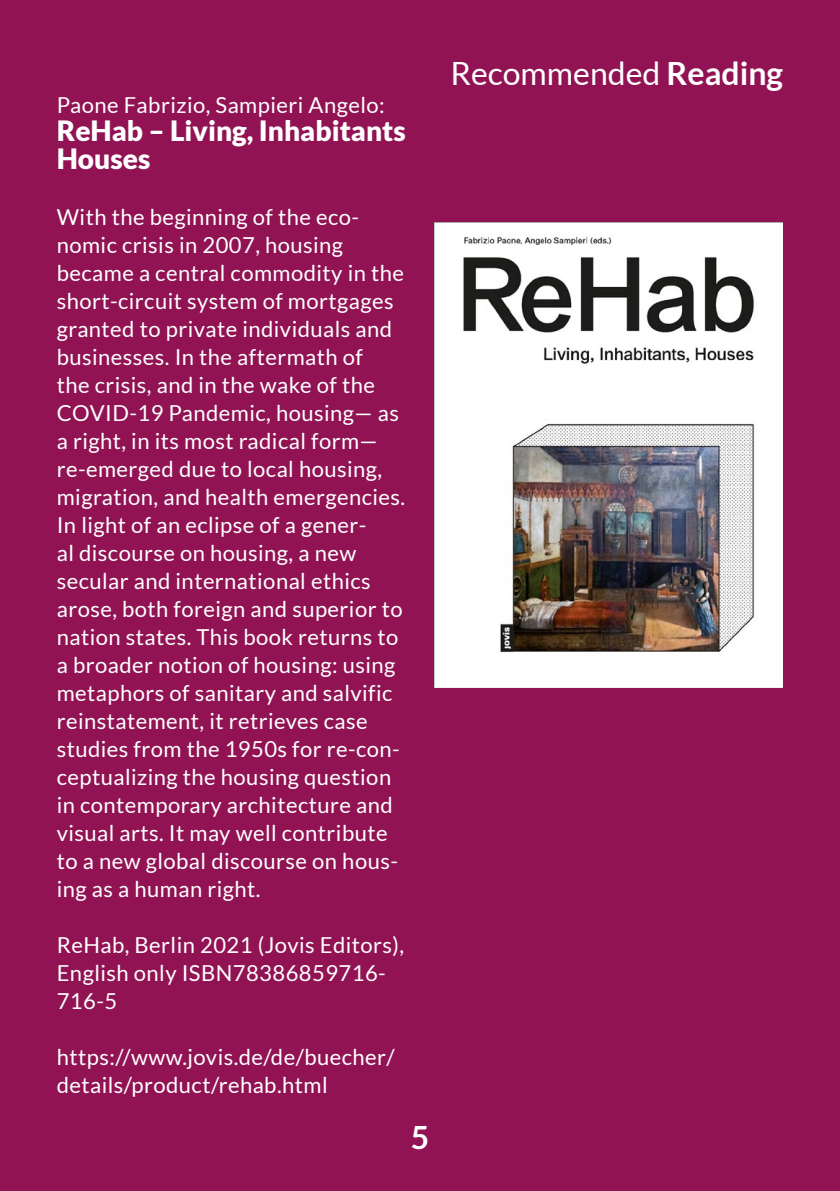
<style>
.page{position:relative;width:840px;height:1191px;background:#fff}
.page>*{position:absolute;margin:0;border:0;box-sizing:border-box;transform-origin:0 0}
.t1{font:32px "Lato";color:#fff}
.t2{font:700 32px "Lato";color:#fff}
.t3{font:900 28px/28px "Lato";color:#fff}
.t4{font:22px/28px "Lato";letter-spacing:.02em;color:#fff}
.s1{font-weight:700}
</style>
<div class="page">
<div style="left:0;top:0;width:839px;height:1191px;background:#911354"></div>
<img style="left:434px;top:223px;width:348px;height:464px">
<p class="t4" style="left:57px;top:91px;width:329px">Paone Fabrizio, Sampieri Angelo:</p>
<p class="t3" style="left:57px;top:116px;width:350px">ReHab – Living, Inhabitants<br>Houses</p>
<p class="t4" style="left:57px;top:203px;width:350px">With the beginning of the eco&shy;nomic crisis in 2007, housing became a central commodity in the short-circuit system of mortgages granted to private individuals and businesses. In the aftermath of<br>the crisis, and in the wake of the<br>COVID-19 Pandemic, housing— as a right, in its most radical form— re-emerged due to local housing, migration, and health emergencies.<br>In light of an eclipse of a gener-<br>al discourse on housing, a new secular and international ethics arose, both foreign and superior to nation states. This book returns to a broader notion of housing: using metaphors of sanitary and salvific reinstatement, it retrieves case studies from the 1950s for re-con&shy;ceptualizing the housing question in contemporary architecture and visual arts. It may well contribute to a new global discourse on hous&shy;ing as a human right.</p>
<p class="t4" style="left:57px;top:931px;width:349px">ReHab, Berlin 2021 (Jovis Editors),<br>English only ISBN78386859716-<br>716-5</p>
<p class="t4" style="left:57px;top:1043px;width:339px">https://www.jovis.de/de/buecher/ details/product/rehab.html</p>
<h1 class="t2" style="left:410px;top:1119px;width:20px">5</h1>
<h1 class="t1" style="left:450px;top:55px;width:334px">Recommended <span class="s1">Reading</span></h1>
</div>
